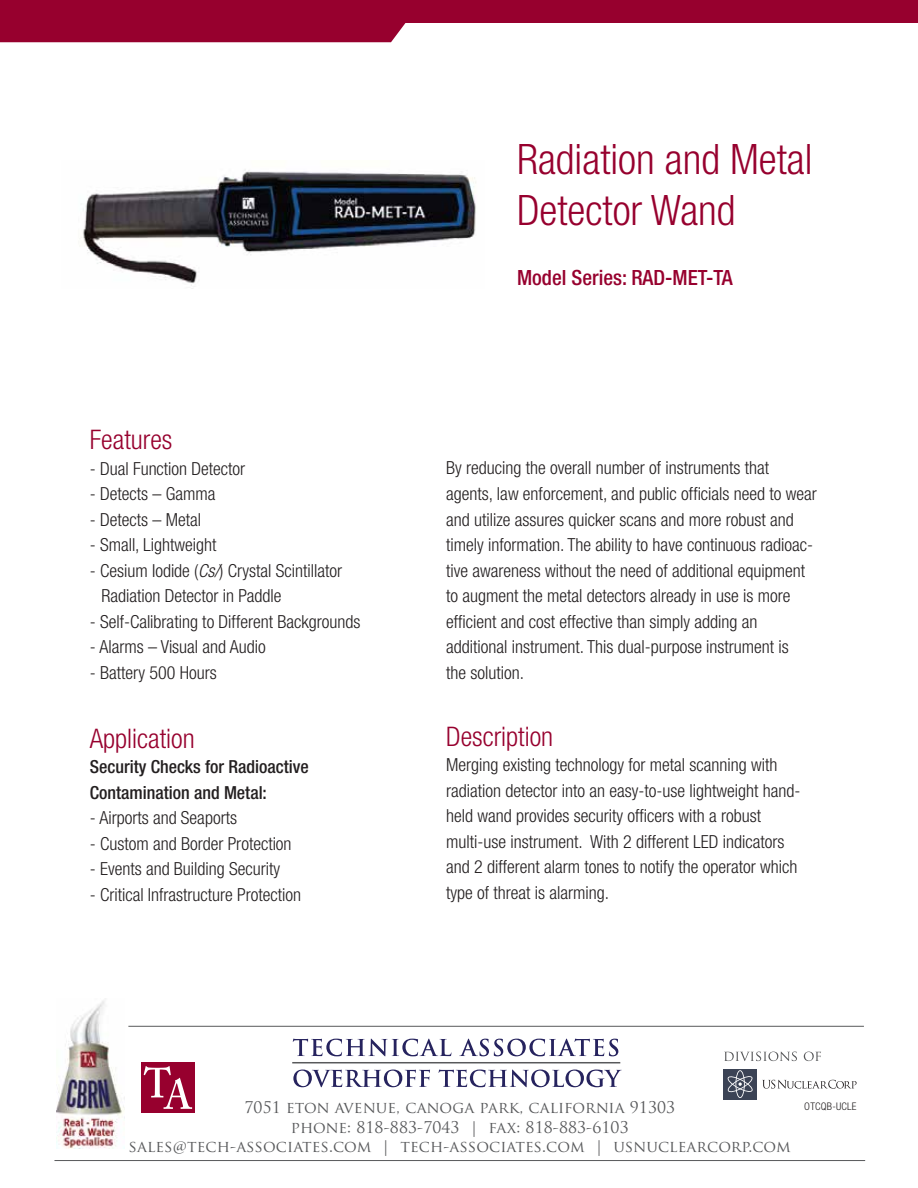
<style>
.page{position:relative;width:918px;height:1188px;background:#fff}
.page>*{position:absolute;margin:0;border:0;box-sizing:border-box;transform-origin:0 0}
.t1{font:300 condensed 42px/50.4px "Helvetica Neue LT";color:#97002e}
.t2{font:300 condensed 27px "Helvetica Neue LT";color:#97002e}
.t3{font:500 condensed 21px "Helvetica Neue";color:#97002e}
.t4{font:300 condensed 18px/25.5px "Helvetica Neue LT";color:#231f20}
.t5{font:500 condensed 18px/25.5px "Helvetica Neue";color:#231f20}
.t6{font:15.75px/19.5px "Trajan Pro";letter-spacing:.005em;color:#58595b;text-align:center}
.t7{font:300 condensed 10.5px "Helvetica Neue LT Std";letter-spacing:.02em;color:#231f20}
.s1{font-family:"Helvetica Neue LT Std";font-style:italic}
</style>
<div class="page">
<div style="left:723px;top:1069px;width:34px;height:30px;background:#3b4355"></div>
<svg style="left:727px;top:1070px;width:26px;height:28px"></svg>
<hr style="left:54px;top:1160px;width:811px;height:1px;background:#58595b">
<img style="left:57px;top:1000px;width:67px;height:149px">
<svg style="left:293px;top:1039px;width:158px;height:17px"></svg>
<svg style="left:459px;top:1039px;width:159px;height:17px"></svg>
<svg style="left:293px;top:1070px;width:137px;height:17px"></svg>
<svg style="left:439px;top:1070px;width:183px;height:17px"></svg>
<hr style="left:292px;top:1062px;width:328px;height:1px;background:#58595b">
<hr style="left:128px;top:1026px;width:736px;height:1px;background:#58595b">
<div style="left:141px;top:1062px;width:54px;height:51px;background:#97002e"></div>
<svg style="left:144px;top:1066px;width:48px;height:43px"></svg>
<svg style="left:724px;top:1052px;width:73px;height:9px"></svg>
<svg style="left:804px;top:1052px;width:17px;height:9px"></svg>
<svg style="left:762px;top:1080px;width:95px;height:9px"></svg>
<div style="left:0;top:23px;width:406px;height:19px;background:#97002e"></div>
<div style="left:0;top:0;width:918px;height:23px;background:#97002e"></div>
<img style="left:81px;top:169px;width:395px;height:117px">
<h1 class="t1" style="left:517px;top:134px;width:297px">Radiation and Metal<br>Detector Wand</h1>
<h2 class="t2" style="left:90px;top:424px;width:84px">Features</h2>
<p class="t4" style="left:90px;top:456px;width:157px">- Dual Function Detector</p>
<p class="t4" style="left:90px;top:481px;width:127px">- Detects – Gamma</p>
<p class="t4" style="left:90px;top:507px;width:113px">- Detects – Metal</p>
<p class="t4" style="left:90px;top:532px;width:128px">- Small, Lightweight</p>
<p class="t4" style="left:101px;top:558px;width:242px;text-indent:-12px">- Cesium Iodide (<span class="s1">Cs/</span>) Crystal Scintillator<br>Radiation Detector in Paddle</p>
<p class="t4" style="left:90px;top:609px;width:272px">- Self-Calibrating to Different Backgrounds</p>
<p class="t4" style="left:90px;top:634px;width:178px">- Alarms – Visual and Audio</p>
<p class="t4" style="left:90px;top:660px;width:128px">- Battery 500 Hours</p>
<h2 class="t2" style="left:90px;top:723px;width:106px">Application</h2>
<p class="t5" style="left:90px;top:754px;width:221px">Security Checks for Radioactive<br>Contamination and Metal:</p>
<p class="t4" style="left:90px;top:805px;width:149px">- Airports and Seaports</p>
<p class="t4" style="left:90px;top:831px;width:203px">- Custom and Border Protection</p>
<p class="t4" style="left:90px;top:856px;width:192px">- Events and Building Security</p>
<p class="t4" style="left:90px;top:882px;width:213px">- Critical Infrastructure Protection</p>
<p class="t3" style="left:517px;top:265px;width:217px">Model Series: RAD-MET-TA</p>
<p class="t4" style="left:446px;top:455px;width:372px">By reducing the overall number of instruments that agents, law enforcement, and public officials need to wear and utilize assures quicker scans and more robust and timely information. The ability to have continuous radioac&shy;tive awareness without the need of additional equipment to augment the metal detectors already in use is more efficient and cost effective than simply adding an additional instrument. This dual-purpose instrument is<br>the solution.</p>
<h2 class="t2" style="left:446px;top:721px;width:108px">Description</h2>
<p class="t4" style="left:446px;top:752px;width:356px">Merging existing technology for metal scanning with radiation detector into an easy-to-use lightweight hand&shy;held wand provides security officers with a robust multi-use instrument. With 2 different LED indicators and 2 different alarm tones to notify the operator which type of threat is alarming.</p>
<p class="t6" style="left:245px;top:1098px;width:432px">7051 ETON AVENUE, CANOGA PARK, CALIFORNIA 91303</p>
<p class="t7" style="left:804px;top:1100px;width:54px">OTCQB-UCLE</p>
<p class="t6" style="left:129px;top:1117px;width:663px">PHONE: 818-883-7043 | FAX: 818-883-6103<br>SALES@TECH-ASSOCIATES.COM | TECH-ASSOCIATES.COM | USNUCLEARCORP.COM</p>
</div>
